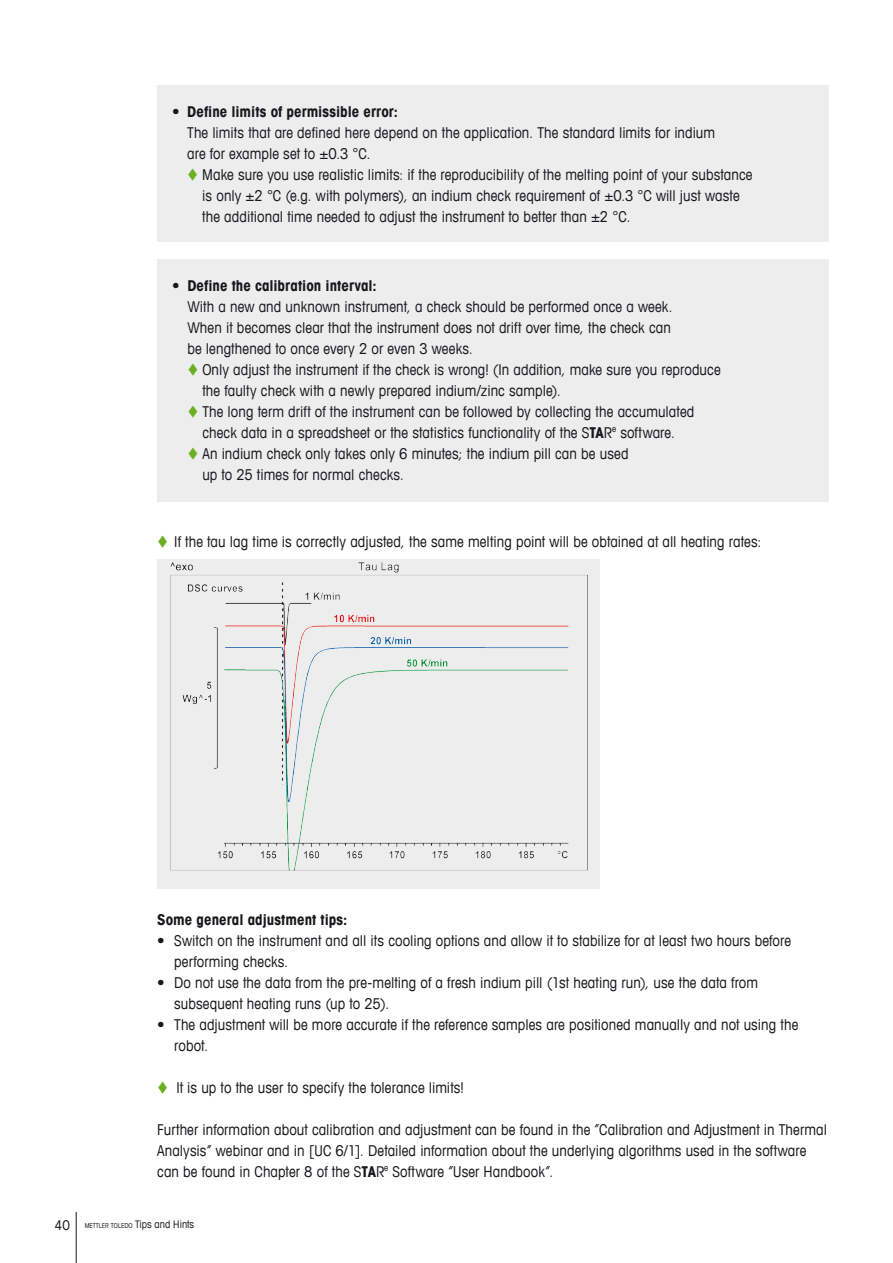
<style>
.page{position:relative;width:893px;height:1263px;background:#fff}
.page>*{position:absolute;margin:0;border:0;box-sizing:border-box;transform-origin:0 0}
.Runningtext_Book_10{font:condensed 15px/21px "Avant Garde Com";letter-spacing:.005em;color:#1a171c}
.Runningtext_Book_10-2{font:700 condensed 15px "Avant Garde Com";color:#1a171c}
.t1{font:condensed 6.75px "Avant Garde Com";color:#1a171c}
.s1{color:#6bb022}
.s2{font-weight:700}
.s3{font-size:13.5px}
.s4{font-size:10.5px}
</style>
<div class="page">
<hr style="left:76px;top:1212px;width:1px;height:51px;background:#1a171c">
<div style="left:157px;top:259px;width:672px;height:243px;background:#ededee"></div>
<div style="left:157px;top:558px;width:442px;height:330px;background:#ededee"></div>
<img style="left:171px;top:562px;width:416px;height:309px">
<div style="left:157px;top:85px;width:672px;height:157px;background:#ededee"></div>
<p class="Runningtext_Book_10-2" style="left:172px;top:102px;width:227px">• Define limits of permissible error:</p>
<p class="Runningtext_Book_10" style="left:187px;top:122px;width:529px">The limits that are defined here depend on the application. The standard limits for indium are for example set to ±0.3 °C.</p>
<p class="Runningtext_Book_10" style="left:202px;top:164px;width:552px;text-indent:-15px"><span class="s1">▼</span> Make sure you use realistic limits: if the reproducibility of the melting point of your substance is only ±2 °C (e.g. with polymers), an indium check requirement of ±0.3 °C will just waste the additional time needed to adjust the instrument to better than ±2 °C.</p>
<p class="Runningtext_Book_10-2" style="left:172px;top:276px;width:206px">• Define the calibration interval:</p>
<p class="Runningtext_Book_10" style="left:187px;top:296px;width:487px;text-align:justify">With a new and unknown instrument, a check should be performed once a week.<br>When it becomes clear that the instrument does not drift over time, the check can be lengthened to once every 2 or even 3 weeks.</p>
<p class="Runningtext_Book_10" style="left:202px;top:359px;width:520px;text-indent:-15px"><span class="s1">▼</span> Only adjust the instrument if the check is wrong! (In addition, make sure you reproduce the faulty check with a newly prepared indium/zinc sample).</p>
<p class="Runningtext_Book_10" style="left:187px;top:401px;width:509px;text-align:center"><span class="s1">▼</span> The long term drift of the instrument can be followed by collecting the accumulated check data in a spreadsheet or the statistics functionality of the S<span class="s2">TA</span>R<sup>e</sup> software.</p>
<p class="Runningtext_Book_10" style="left:202px;top:443px;width:428px;text-indent:-15px"><span class="s1">▼</span> An indium check only takes only 6 minutes; the indium pill can be used up to 25 times for normal checks.</p>
<p class="Runningtext_Book_10" style="left:157px;top:531px;width:606px"><span class="s1">▼</span> If the tau lag time is correctly adjusted, the same melting point will be obtained at all heating rates:</p>
<p class="Runningtext_Book_10-2" style="left:157px;top:910px;width:192px">Some general adjustment tips:</p>
<p class="Runningtext_Book_10" style="left:174px;top:930px;width:618px;text-indent:-17px">• Switch on the instrument and all its cooling options and allow it to stabilize for at least two hours before performing checks.</p>
<p class="Runningtext_Book_10" style="left:174px;top:972px;width:585px;text-indent:-17px">• Do not use the data from the pre-melting of a fresh indium pill (1st heating run), use the data from subsequent heating runs (up to 25).</p>
<p class="Runningtext_Book_10" style="left:174px;top:1014px;width:626px;text-indent:-17px">• The adjustment will be more accurate if the reference samples are positioned manually and not using the robot.</p>
<p class="Runningtext_Book_10" style="left:157px;top:1077px;width:308px"><span class="s1">▼</span> It is up to the user to specify the tolerance limits!</p>
<p class="Runningtext_Book_10" style="left:157px;top:1119px;width:671px">Further information about calibration and adjustment can be found in the “Calibration and Adjustment in Thermal<br>Analysis” webinar and in [UC 6/1]. Detailed information about the underlying algorithms used in the software can be found in Chapter 8 of the S<span class="s2">TA</span>R<sup>e</sup> Software “User Handbook”.</p>
<p class="t1" style="left:55px;top:1221px;width:141px"><span class="s3">40</span> METTLER TOLEDO <span class="s4">Tips and Hints</span></p>
</div>
